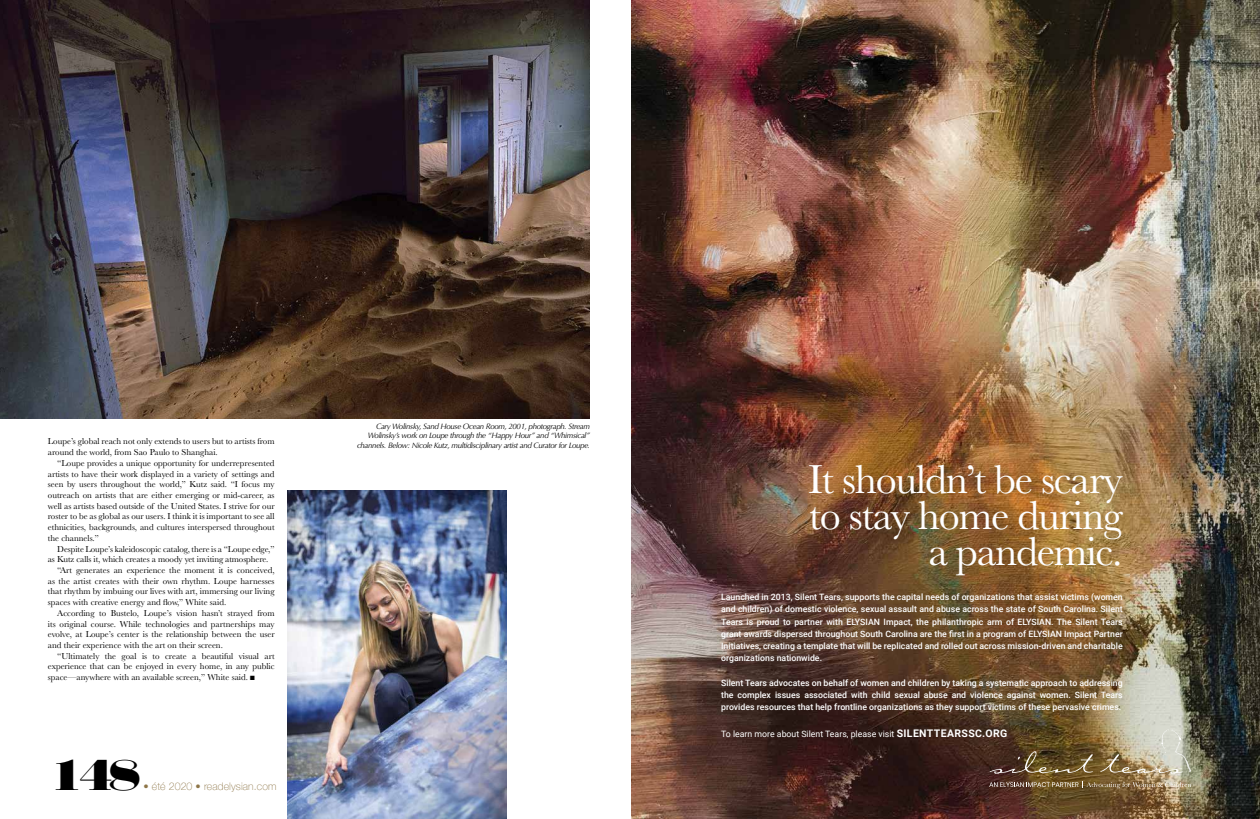
<style>
.page{position:relative;width:1260px;height:819px;background:#fff}
.page>*{position:absolute;margin:0;border:0;box-sizing:border-box;transform-origin:0 0}
.t1{font:42px/35.9px "Baskerville";letter-spacing:-.03em;color:#fff;text-align:right}
.t2{font:42px "Falstaff";color:#000}
.t3{font:100 10.5px "Helvetica Neue";letter-spacing:.01em;color:#8e7648}
.t4{font:8.92px/10.7px "Baskerville";color:#000}
.t5{font:500 8.75px/12.2px "Roboto";color:#fff;text-align:justify}
.t6{font:8.75px "Roboto";color:#fff}
.t7{font:italic 7.88px/9.5px "Optima";letter-spacing:-.04em;color:#000;text-align:right}
.s1{font-weight:700;font-size:10.5px}
</style>
<div class="page">
<img style="left:0;top:0;width:589px;height:419px">
<img style="left:287px;top:490px;width:220px;height:329px">
<img style="left:631px;top:0;width:629px;height:819px">
<svg style="left:990px;top:751px;width:103px;height:23px;background:#644f33"></svg>
<svg style="left:1100px;top:729px;width:91px;height:45px;background:#bbb196"></svg>
<svg style="left:989px;top:781px;width:202px;height:8px;background:#8c7455"></svg>
<p class="t4" style="left:48px;top:436px;width:228px">Loupe’s global reach not only extends to users but to artists from around the world, from Sao Paulo to Shanghai.</p>
<p class="t4" style="left:48px;top:458px;width:228px;text-align:justify;text-indent:9px">“Loupe provides a unique opportunity for underrepresented artists to have their work displayed in a variety of settings and seen by users throughout the world,” Kutz said. “I focus my outreach on artists that are either emerging or mid-career, as well as artists based outside of the United States. I strive for our roster to be as global as our users. I think it is important to see all ethnicities, backgrounds, and cultures interspersed throughout the channels.”</p>
<p class="t4" style="left:57px;top:543px;width:219px">Despite Loupe’s kaleidoscopic catalog, there is a “Loupe edge,”</p>
<p class="t4" style="left:48px;top:554px;width:222px">as Kutz calls it, which creates a moody yet inviting atmosphere.</p>
<p class="t4" style="left:57px;top:565px;width:219px">“Art generates an experience the moment it is conceived,</p>
<p class="t4" style="left:48px;top:576px;width:228px">as the artist creates with their own rhythm. Loupe harnesses</p>
<p class="t4" style="left:48px;top:586px;width:228px">that rhythm by imbuing our lives with art, immersing our living</p>
<p class="t4" style="left:48px;top:597px;width:180px">spaces with creative energy and flow,” White said.</p>
<p class="t4" style="left:57px;top:608px;width:219px">According to Bustelo, Loupe’s vision hasn’t strayed from</p>
<p class="t4" style="left:48px;top:618px;width:228px">its original course. While technologies and partnerships may</p>
<p class="t4" style="left:48px;top:629px;width:228px">evolve, at Loupe’s center is the relationship between the user</p>
<p class="t4" style="left:48px;top:640px;width:177px">and their experience with the art on their screen.</p>
<p class="t4" style="left:57px;top:651px;width:219px">“Ultimately the goal is to create a beautiful visual art</p>
<p class="t4" style="left:48px;top:661px;width:228px">experience that can be enjoyed in every home, in any public</p>
<p class="t4" style="left:48px;top:672px;width:209px">space—anywhere with an available screen,” White said. ■</p>
<h1 class="t2" style="left:50px;top:750px;width:93px">148</h1>
<p class="t3" style="left:143px;top:779px;width:135px">• été 2020 • readelysian.com</p>
<p class="t7" style="left:357px;top:422px;width:235px">Cary Wolinsky, Sand House Ocean Room, 2001, photograph. Stream<br>Wolinsky’s work on Loupe through the “Happy Hour” and “Whimsical” channels. Below: Nicole Kutz, multidisciplinary artist and Curator for Loupe.</p>
<h1 class="t1" style="left:808px;top:462px;width:316px">It shouldn’t be scary to stay home during a pandemic.</h1>
<p class="t5" style="left:721px;top:591px;width:403px">Launched in 2013, Silent Tears, supports the capital needs of organizations that assist victims (women and children) of domestic violence, sexual assault and abuse across the state of South Carolina. Silent Tears is proud to partner with ELYSIAN Impact, the philanthropic arm of ELYSIAN. The Silent Tears grant awards dispersed throughout South Carolina are the first in a program of ELYSIAN Impact Partner Initiatives, creating a template that will be replicated and rolled out across mission-driven and charitable organizations nationwide.</p>
<p class="t5" style="left:721px;top:676px;width:403px">Silent Tears advocates on behalf of women and children by taking a systematic approach to addressing the complex issues associated with child sexual abuse and violence against women. Silent Tears provides resources that help frontline organizations as they support victims of these pervasive crimes.</p>
<p class="t6" style="left:721px;top:727px;width:288px">To learn more about Silent Tears, please visit <span class="s1">SILENTTEARSSC.ORG</span></p>
</div>
